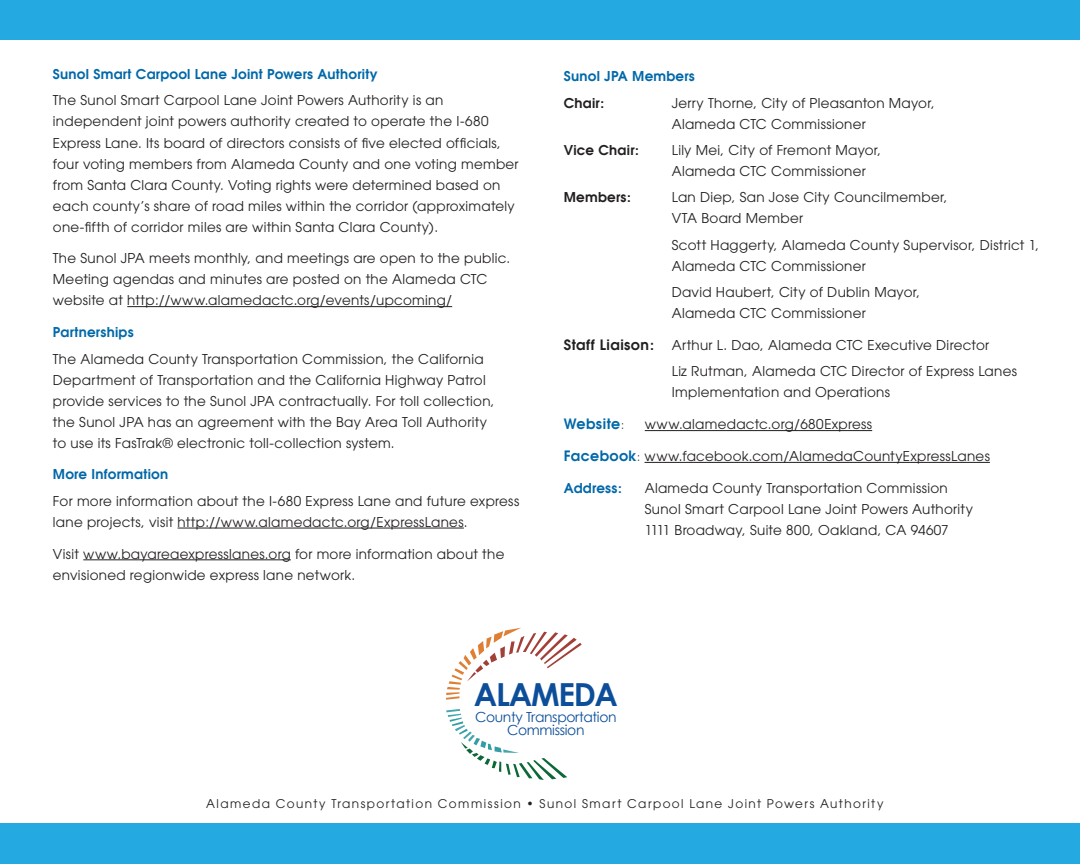
<style>
.page{position:relative;width:1080px;height:864px;background:#fff}
.page>*{position:absolute;margin:0;border:0;box-sizing:border-box;transform-origin:0 0}
.t1{font:700 31.8px "Century Gothic";letter-spacing:-.04em;color:#0c4e99}
.av_garde_body_9_14{font:600 14.25px "Avant Garde";letter-spacing:.03em;color:#0068a9}
.t2{font:13.95px/12.5px "Century Gothic";letter-spacing:-.025em;color:#0c4e99;text-align:center}
.av_garde_body_9_14-2{font:13.5px/21px "Avant Garde";letter-spacing:.02em;color:#231f20}
.av_garde_body_9_14-3{font:600 13.5px "Avant Garde";letter-spacing:.02em;color:#0068a9}
.av_garde_body_9_14-4{font:600 13.5px "Avant Garde";letter-spacing:.015em;color:#231f20}
.t3{font:12px "Avant Garde";letter-spacing:.12em;color:#231f20}
.s1{font-weight:600;font-size:14.25px}
.s2{font-weight:400;font-size:10.8px;color:#231f20}
.s3{font-weight:600;font-size:14.25px;color:#0068a9}
.s4{font-size:10.8px}
</style>
<div class="page">
<div style="left:0;top:0;width:1080px;height:39px;background:#24aae1"></div>
<hr style="left:127px;top:306px;width:325px;height:1px;background:#231f20">
<hr style="left:178px;top:528px;width:286px;height:1px;background:#231f20">
<hr style="left:83px;top:559px;width:208px;height:1px;background:#231f20">
<svg style="left:446px;top:628px;width:136px;height:72px"></svg>
<svg style="left:446px;top:709px;width:121px;height:71px"></svg>
<div style="left:0;top:824px;width:1080px;height:40px;background:#24aae1"></div>
<hr style="left:645px;top:430px;width:227px;height:1px;background:#231f20">
<hr style="left:645px;top:462px;width:345px;height:1px;background:#231f20">
<p class="av_garde_body_9_14-3" style="left:53px;top:65px;width:326px">Sunol Smart Carpool Lane Joint Powers Authority</p>
<p class="av_garde_body_9_14-2" style="left:53px;top:90px;width:467px">The Sunol Smart Carpool Lane Joint Powers Authority is an independent joint powers authority created to operate the I-680<br>Express Lane. Its board of directors consists of five elected officials, four voting members from Alameda County and one voting member from Santa Clara County. Voting rights were determined based on each county’s share of road miles within the corridor (approximately one-fifth of corridor miles are within Santa Clara County).</p>
<p class="av_garde_body_9_14-2" style="left:53px;top:248px;width:459px">The Sunol JPA meets monthly, and meetings are open to the public.<br>Meeting agendas and minutes are posted on the Alameda CTC website at http://www.alamedactc.org/events/upcoming/</p>
<p class="av_garde_body_9_14-3" style="left:53px;top:323px;width:82px">Partnerships</p>
<p class="av_garde_body_9_14-2" style="left:53px;top:348px;width:443px">The Alameda County Transportation Commission, the California Department of Transportation and the California Highway Patrol provide services to the Sunol JPA contractually. For toll collection, the Sunol JPA has an agreement with the Bay Area Toll Authority to use its FasTrak® electronic toll-collection system.</p>
<p class="av_garde_body_9_14-3" style="left:53px;top:466px;width:117px">More Information</p>
<p class="av_garde_body_9_14-2" style="left:53px;top:490px;width:468px">For more information about the I-680 Express Lane and future express lane projects, visit http://www.alamedactc.org/ExpressLanes.</p>
<p class="av_garde_body_9_14-2" style="left:53px;top:543px;width:453px">Visit www.bayareaexpresslanes.org for more information about the envisioned regionwide express lane network.</p>
<p class="av_garde_body_9_14-3" style="left:564px;top:67px;width:133px">Sunol JPA Members</p>
<p class="av_garde_body_9_14-4" style="left:564px;top:94px;width:42px">Chair:</p>
<p class="av_garde_body_9_14-2" style="left:672px;top:92px;width:265px">Jerry Thorne, City of Pleasanton Mayor,<br>Alameda CTC Commissioner</p>
<p class="av_garde_body_9_14-4" style="left:564px;top:141px;width:77px">Vice Chair:</p>
<p class="av_garde_body_9_14-2" style="left:672px;top:140px;width:211px">Lily Mei, City of Fremont Mayor,<br>Alameda CTC Commissioner</p>
<p class="av_garde_body_9_14-4" style="left:564px;top:189px;width:69px">Members:</p>
<p class="av_garde_body_9_14-2" style="left:672px;top:187px;width:277px">Lan Diep, San Jose City Councilmember,<br>VTA Board Member</p>
<p class="av_garde_body_9_14-2" style="left:672px;top:234px;width:369px">Scott Haggerty, Alameda County Supervisor, District 1,<br>Alameda CTC Commissioner</p>
<p class="av_garde_body_9_14-2" style="left:672px;top:282px;width:250px">David Haubert, City of Dublin Mayor,<br>Alameda CTC Commissioner</p>
<p class="av_garde_body_9_14-2" style="left:564px;top:335px;width:427px"><span class="s1">Staff Liaison:</span> Arthur L. Dao, Alameda CTC Executive Director</p>
<p class="av_garde_body_9_14-2" style="left:672px;top:361px;width:347px">Liz Rutman, Alameda CTC Director of Express Lanes<br>Implementation and Operations</p>
<p class="av_garde_body_9_14" style="left:564px;top:415px;width:62px">Website<span class="s2">:</span></p>
<p class="av_garde_body_9_14-2" style="left:645px;top:414px;width:229px">www.alamedactc.org/680Express</p>
<p class="av_garde_body_9_14-2" style="left:564px;top:446px;width:428px"><span class="s3">Facebook</span><span class="s4">:</span> www.facebook.com/AlamedaCountyExpressLanes</p>
<p class="av_garde_body_9_14-3" style="left:564px;top:479px;width:60px">Address:</p>
<p class="av_garde_body_9_14-2" style="left:645px;top:477px;width:330px">Alameda County Transportation Commission<br>Sunol Smart Carpool Lane Joint Powers Authority<br>1111 Broadway, Suite 800, Oakland, CA 94607</p>
<p class="t1" style="left:474px;top:675px;width:146px">ALAMEDA</p>
<p class="t2" style="left:475px;top:711px;width:143px">County Transportation<br>Commission</p>
<p class="t3" style="left:206px;top:796px;width:679px">Alameda County Transportation Commission • Sunol Smart Carpool Lane Joint Powers Authority</p>
</div>
